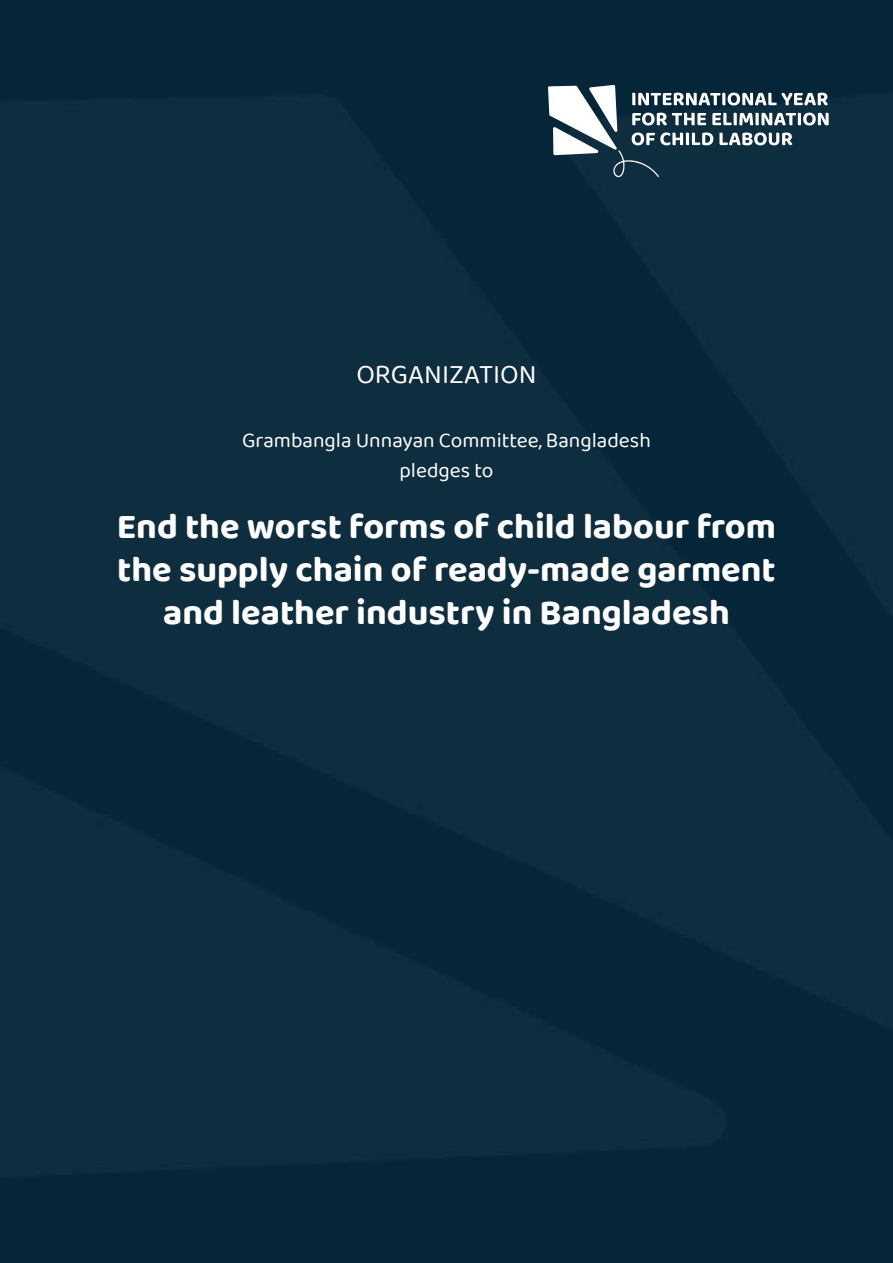
<style>
.page{position:relative;width:893px;height:1263px;background:#0e2d3f}
.page>*{position:absolute;margin:0;border:0;box-sizing:border-box;transform-origin:0 0}
.t1{font:700 36px/43.2px "Baloo 2";color:#fff;text-align:center}
.t2{font:27px "Baloo 2";color:#fff}
.t3{font:21px/30px "Baloo 2";color:#fff;text-align:center}
</style>
<div class="page">
<svg style="left:548px;top:85px;width:281px;height:92px"></svg>
<p class="t2" style="left:356px;top:356px;width:182px">ORGANIZATION</p>
<p class="t3" style="left:242px;top:426px;width:410px">Grambangla Unnayan Committee, Bangladesh pledges to</p>
<p class="t1" style="left:117px;top:503px;width:661px">End the worst forms of child labour from the supply chain of ready-made garment and leather industry in Bangladesh</p>
</div>
